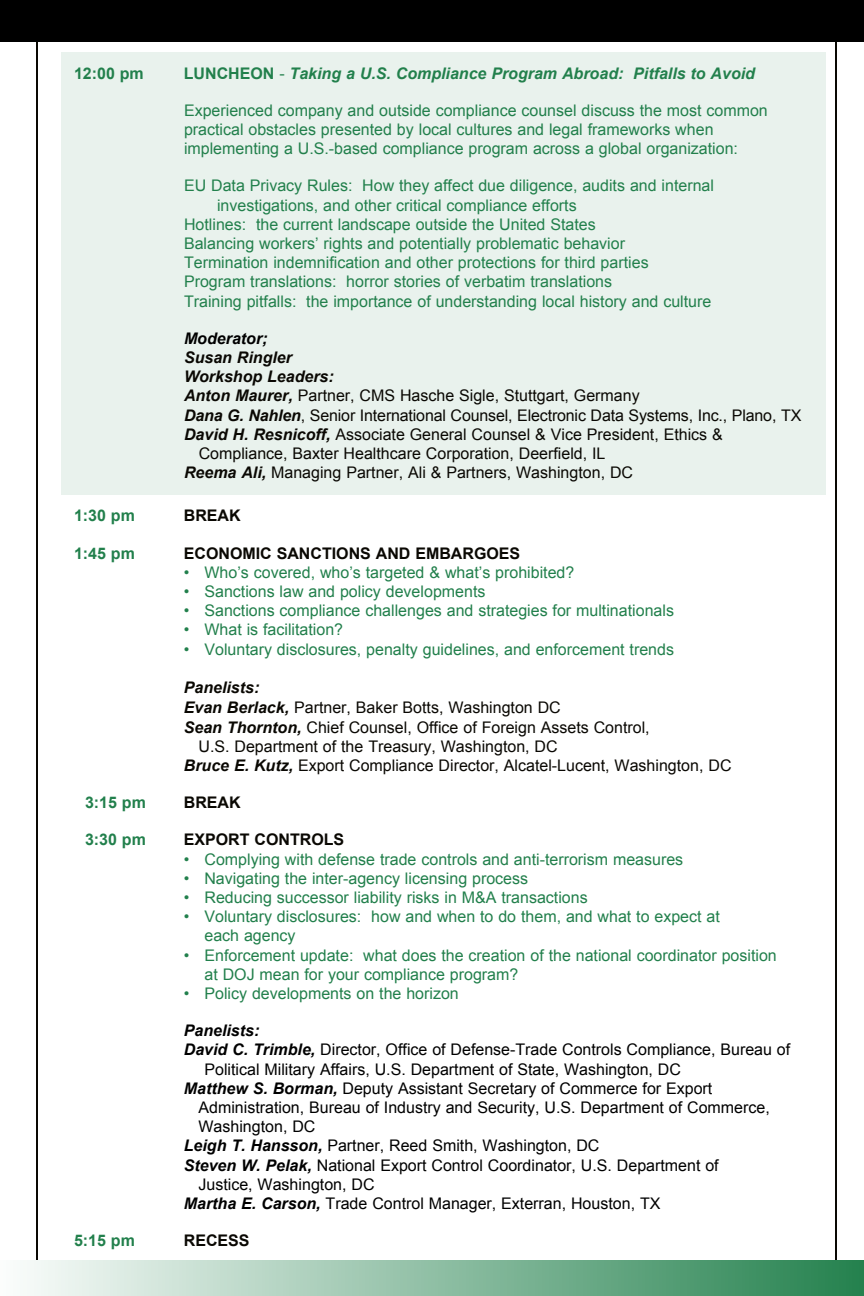
<style>
.page{position:relative;width:864px;height:1296px;background:#fff}
.page>*{position:absolute;margin:0;border:0;box-sizing:border-box;transform-origin:0 0}
.t1{font:16px/19.2px "Arial";color:#22804c}
.t2{font:16px "Arial";color:#0a0803}
.t3{font:16px "Arial";color:#000}
.t4{font:700 16px "Arial";color:#0a0803}
.t5{font:italic 700 16px "Arial";color:#22804c}
.t6{font:700 16px "Arial";color:#22804c}
.t7{font:italic 700 16px "Arial";color:#0a0803}
.t8{font:italic 700 16px "Arial";color:#000}
.s1{font-style:normal}
.s2{font-weight:400;font-style:normal}
.s3{font-weight:700;font-style:italic}
</style>
<div class="page">
<div style="left:0;top:1260px;width:864px;height:36px;background:linear-gradient(to right,#fcfdfc,#24814e)"></div>
<div style="left:61px;top:52px;width:765px;height:443px;background:#e9f2ed"></div>
<div style="left:0;top:0;width:864px;height:41px;background:#000"></div>
<p class="t6" style="left:74px;top:64px;width:71px">12:00 PM</p>
<p class="t6" style="left:184px;top:64px;width:45px">LUNCHE</p>
<p class="t5" style="left:250px;top:64px;width:506px"><span class="s1">ON</span> <span class="s2">-</span> Taking a U.S. Compliance Program Abroad: Pitfalls to Avoid</p>
<p class="t1" style="left:184px;top:101px;width:585px">Experienced company and outside compliance counsel discuss the most common practical obstacles presented by local cultures and legal frameworks when implementing a U.S.-based compliance program across a global organization:</p>
<p class="t1" style="left:184px;top:176px;width:532px">EU Data Privacy Rules: How they affect due diligence, audits and internal</p>
<p class="t1" style="left:217px;top:195px;width:361px">investigations, and other critical compliance efforts</p>
<p class="t1" style="left:184px;top:215px;width:413px">Hotlines: the current landscape outside the United States</p>
<p class="t1" style="left:184px;top:234px;width:443px">Balancing workers’ rights and potentially problematic behavior</p>
<p class="t1" style="left:184px;top:253px;width:466px">Termination indemnification and other protections for third parties</p>
<p class="t1" style="left:184px;top:272px;width:430px">Program translations: horror stories of verbatim translations</p>
<p class="t1" style="left:184px;top:291px;width:529px">Training pitfalls: the importance of understanding local history and culture</p>
<p class="t8" style="left:184px;top:329px;width:85px">Moderator;</p>
<p class="t7" style="left:184px;top:348px;width:110px">Susan Ringler</p>
<p class="t7" style="left:184px;top:368px;width:151px">Workshop Leaders:</p>
<p class="t2" style="left:184px;top:387px;width:457px"><span class="s3">Anton Maurer,</span> Partner, CMS Hasche Sigle, Stuttgart, Germany</p>
<p class="t2" style="left:184px;top:406px;width:619px"><span class="s3">Dana G. Nahlen</span>, Senior International Counsel, Electronic Data Systems, Inc., Plano, TX</p>
<p class="t2" style="left:184px;top:425px;width:540px"><span class="s3">David H. Resnicoff,</span> Associate General Counsel &amp; Vice President, Ethics &amp;</p>
<p class="t2" style="left:199px;top:444px;width:408px">Compliance, Baxter Healthcare Corporation, Deerfield, IL</p>
<p class="t2" style="left:184px;top:464px;width:451px"><span class="s3">Reema Ali,</span> Managing Partner, Ali &amp; Partners, Washington, DC</p>
<p class="t6" style="left:74px;top:507px;width:62px">1:30 PM</p>
<p class="t4" style="left:184px;top:507px;width:13px">BREA</p>
<p class="t4" style="left:229px;top:507px;width:13px">K</p>
<p class="t6" style="left:74px;top:544px;width:62px">1:45 PM</p>
<p class="t4" style="left:184px;top:544px;width:69px">ECONOMIC</p>
<p class="t4" style="left:277px;top:544px;width:162px">SANCTIONS AND EMBARG</p>
<p class="t4" style="left:486px;top:544px;width:24px">OES</p>
<p class="t1" style="left:184px;top:563px;width:392px">• Who’s covered, who’s targeted &amp; what’s prohibited?</p>
<p class="t1" style="left:184px;top:582px;width:303px">• Sanctions law and policy developments</p>
<p class="t1" style="left:184px;top:601px;width:492px">• Sanctions compliance challenges and strategies for multinationals</p>
<p class="t1" style="left:184px;top:620px;width:161px">• What is facilitation?</p>
<p class="t1" style="left:184px;top:639px;width:492px">• Voluntary disclosures, penalty guidelines, and enforcement trends</p>
<p class="t7" style="left:184px;top:678px;width:77px">Panelists:</p>
<p class="t2" style="left:184px;top:698px;width:379px"><span class="s3">Evan Berlack,</span> Partner, Baker Botts, Washington DC</p>
<p class="t2" style="left:184px;top:718px;width:467px"><span class="s3">Sean Thornton,</span> Chief Counsel, Office of Foreign Assets Control,</p>
<p class="t2" style="left:199px;top:737px;width:361px">U.S. Department of the Treasury, Washington, DC</p>
<p class="t2" style="left:184px;top:756px;width:549px"><span class="s3">Bruce E. Kutz,</span> Export Compliance Director, Alcatel-Lucent, Washington, DC</p>
<p class="t6" style="left:85px;top:794px;width:62px">3:15 PM</p>
<p class="t4" style="left:184px;top:794px;width:24px">BREA</p>
<p class="t4" style="left:229px;top:794px;width:13px">K</p>
<p class="t6" style="left:85px;top:831px;width:62px">3:30 PM</p>
<p class="t4" style="left:184px;top:831px;width:151px">EXPORT CONTROLS</p>
<p class="t1" style="left:184px;top:849px;width:501px">• Complying with defense trade controls and anti-terrorism measures</p>
<p class="t1" style="left:184px;top:869px;width:346px">• Navigating the inter-agency licensing process</p>
<p class="t1" style="left:184px;top:888px;width:405px">• Reducing successor liability risks in M&amp;A transactions</p>
<p class="t1" style="left:204px;top:907px;width:517px;text-indent:-21px">• Voluntary disclosures: how and when to do them, and what to expect at each agency</p>
<p class="t1" style="left:204px;top:945px;width:574px;text-indent:-21px">• Enforcement update: what does the creation of the national coordinator position at DOJ mean for your compliance program?</p>
<p class="t1" style="left:184px;top:984px;width:276px">• Policy developments on the horizon</p>
<p class="t8" style="left:184px;top:1022px;width:77px">Panelists:</p>
<p class="t3" style="left:184px;top:1041px;width:608px"><span class="s3">David C. Trimble,</span> Director, Office of Defense-Trade Controls Compliance, Bureau of</p>
<p class="t3" style="left:204px;top:1060px;width:478px">Political Military Affairs, U.S. Department of State, Washington, DC</p>
<p class="t3" style="left:184px;top:1079px;width:530px"><span class="s3">Matthew S. Borman,</span> Deputy Assistant Secretary of Commerce for Export</p>
<p class="t3" style="left:199px;top:1098px;width:573px">Administration, Bureau of Industry and Security, U.S. Department of Commerce,</p>
<p class="t3" style="left:199px;top:1118px;width:118px">Washington, DC</p>
<p class="t3" style="left:184px;top:1137px;width:417px"><span class="s3">Leigh T. Hansson,</span> Partner, Reed Smith, Washington, DC</p>
<p class="t3" style="left:184px;top:1156px;width:536px"><span class="s3">Steven W. Pelak,</span> National Export Control Coordinator, U.S. Department of</p>
<p class="t3" style="left:199px;top:1175px;width:178px">Justice, Washington, DC</p>
<p class="t3" style="left:184px;top:1194px;width:478px"><span class="s3">Martha E. Carson,</span> Trade Control Manager, Exterran, Houston, TX</p>
<p class="t6" style="left:74px;top:1232px;width:62px">5:15 PM</p>
<p class="t4" style="left:184px;top:1232px;width:12px">RECESS</p>
</div>
